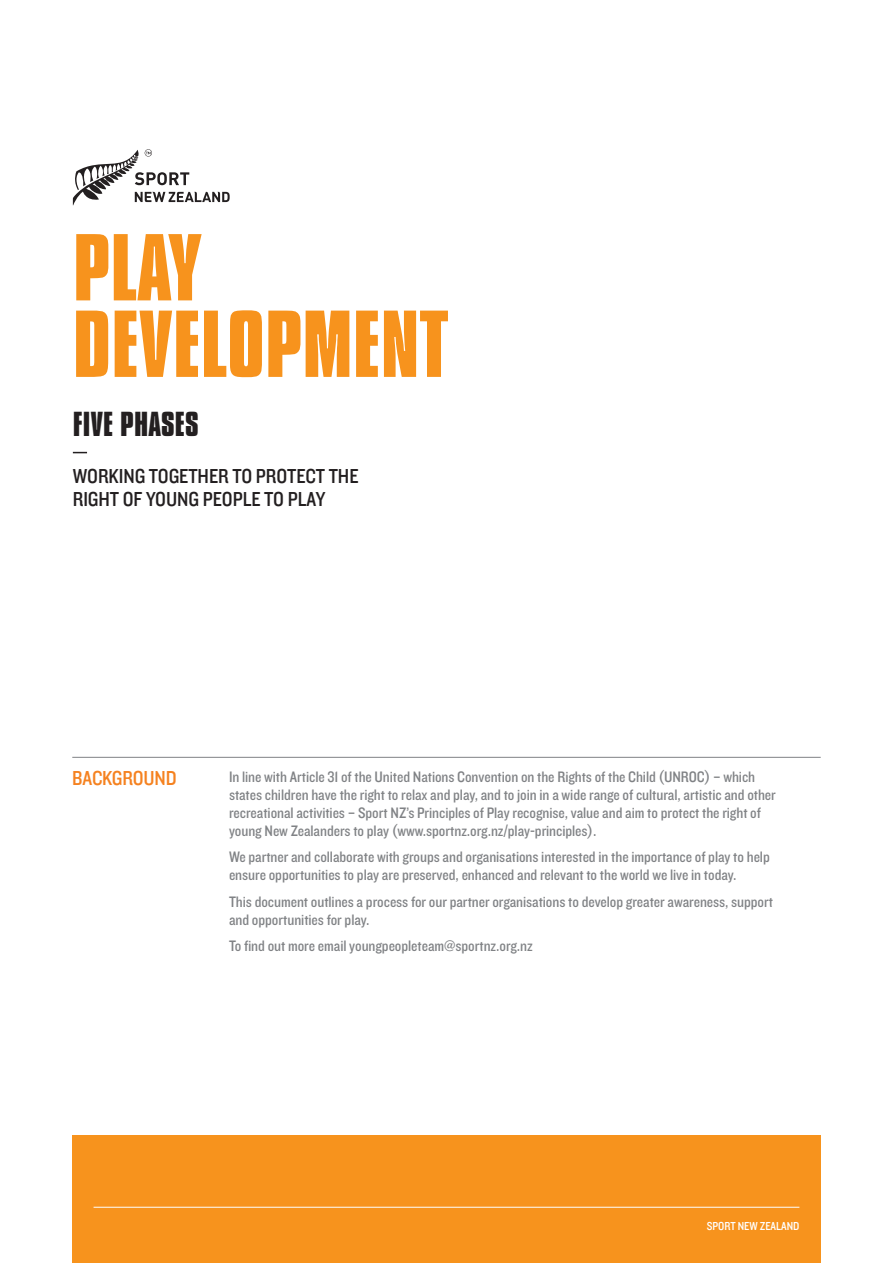
<style>
.page{position:relative;width:893px;height:1263px;background:#fff}
.page>*{position:absolute;margin:0;border:0;box-sizing:border-box;transform-origin:0 0}
.grey_heading{font:700 87px/76.5px "Compacta MT Std";letter-spacing:.005em;color:#f7931d}
.grey_heading-2{font:700 31.8px "Compacta MT Std";letter-spacing:.005em;color:#231f20}
.grey_point{font:21px/22.5px "Knockout HTF30 Junior Welterwt";letter-spacing:-.005em;color:#231f20}
.Box_Title{font:21px "Knockout HTF30 Junior Welterwt";letter-spacing:-.01em;color:#f58220}
.grey_text{font:15.75px/18px "Knockout HTF30 Junior Welterwt";letter-spacing:-.005em;color:#808285}
.white_text_base{font:12px "Knockout HTF30 Junior Welterwt";letter-spacing:-.005em;color:#fff}
</style>
<div class="page">
<svg style="left:73px;top:149px;width:157px;height:56px"></svg>
<svg style="left:73px;top:452px;width:14px;height:1px"></svg>
<hr style="left:72px;top:757px;width:749px;height:1px;background:#808285">
<div style="left:72px;top:1135px;width:749px;height:128px;background:#f7931d"></div>
<hr style="left:94px;top:1207px;width:705px;height:1px;background:#fff">
<p class="grey_heading" style="left:73px;top:230px;width:377px">PLAY<br>DEVELOPMENT</p>
<p class="grey_heading-2" style="left:73px;top:405px;width:127px">FIVE PHASES</p>
<p class="grey_point" style="left:73px;top:465px;width:287px">WORKING TOGETHER TO PROTECT THE<br>RIGHT OF YOUNG PEOPLE TO PLAY</p>
<p class="Box_Title" style="left:72px;top:767px;width:106px">BACKGROUND</p>
<p class="grey_text" style="left:229px;top:768px;width:548px">In line with Article 31 of the United Nations Convention on the Rights of the Child (UNROC) – which states children have the right to relax and play, and to join in a wide range of cultural, artistic and other recreational activities – Sport NZ’s Principles of Play recognise, value and aim to protect the right of young New Zealanders to play (www.sportnz.org.nz/play-principles).</p>
<p class="grey_text" style="left:229px;top:849px;width:542px">We partner and collaborate with groups and organisations interested in the importance of play to help ensure opportunities to play are preserved, enhanced and relevant to the world we live in today.</p>
<p class="grey_text" style="left:229px;top:893px;width:546px">This document outlines a process for our partner organisations to develop greater awareness, support and opportunities for play.</p>
<p class="grey_text" style="left:229px;top:938px;width:305px">To find out more email youngpeopleteam@sportnz.org.nz</p>
<p class="white_text_base" style="left:707px;top:1220px;width:94px">SPORT NEW ZEALAND</p>
</div>
